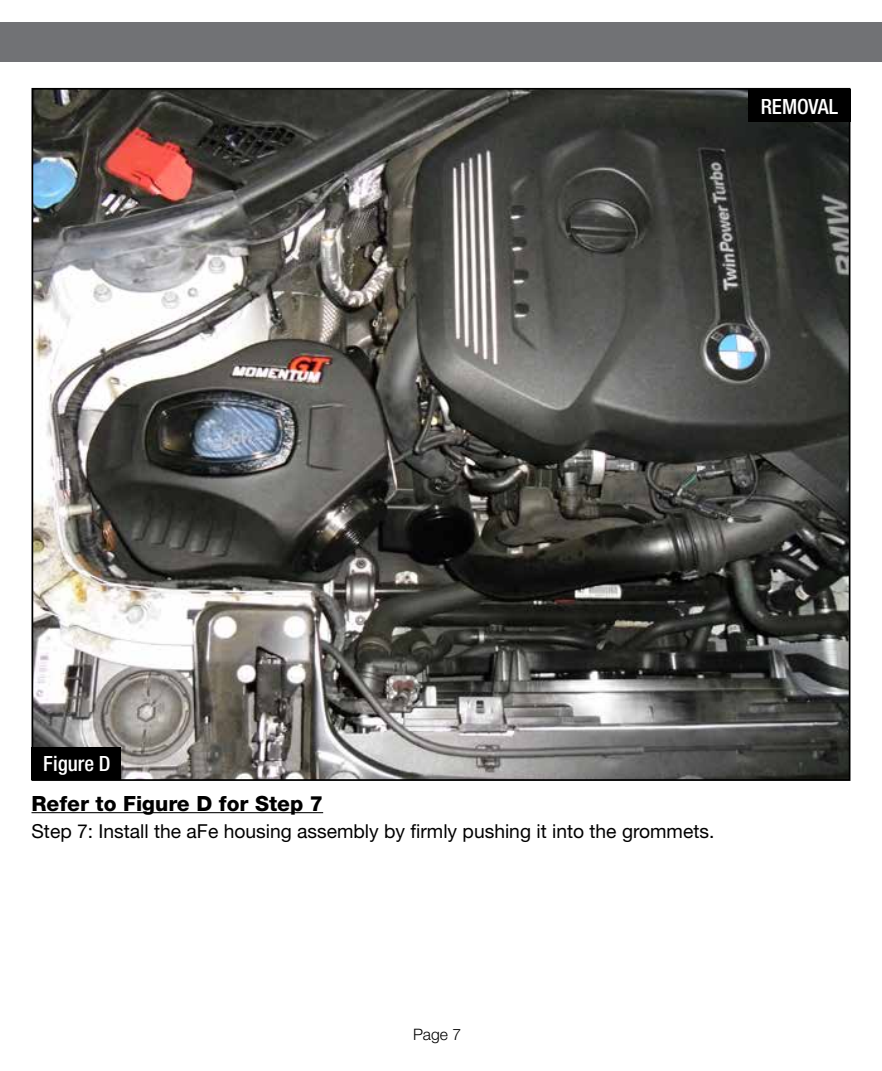
<style>
.page{position:relative;width:882px;height:1071px;background:#fff}
.page>*{position:absolute;margin:0;border:0;box-sizing:border-box;transform-origin:0 0}
.t1{font:800 21px "Helvetica Neue";color:#000}
.t2{font:500 condensed 21px "Helvetica Neue";color:#fff}
.t3{font:19.25px "Helvetica Neue";color:#000}
.t4{font:300 15.75px "Helvetica Neue";color:#000}
</style>
<div class="page">
<img style="left:35px;top:91px;width:812px;height:687px">
<div style="left:0;top:23px;width:882px;height:39px;background:#717275"></div>
<hr style="left:32px;top:812px;width:291px;height:1px;background:#000">
<div style="left:32px;top:747px;width:89px;height:33px;background:#000"></div>
<div style="left:748px;top:89px;width:102px;height:33px;background:#000"></div>
<p class="t2" style="left:761px;top:94px;width:79px">REMOVAL</p>
<p class="t2" style="left:43px;top:751px;width:69px">Figure D</p>
<p class="t1" style="left:32px;top:791px;width:293px">Refer to Figure D for Step 7</p>
<p class="t3" style="left:32px;top:820px;width:684px">Step 7: Install the aFe housing assembly by firmly pushing it into the grommets.</p>
<p class="t4" style="left:413px;top:1024px;width:50px">Page 7</p>
</div>
